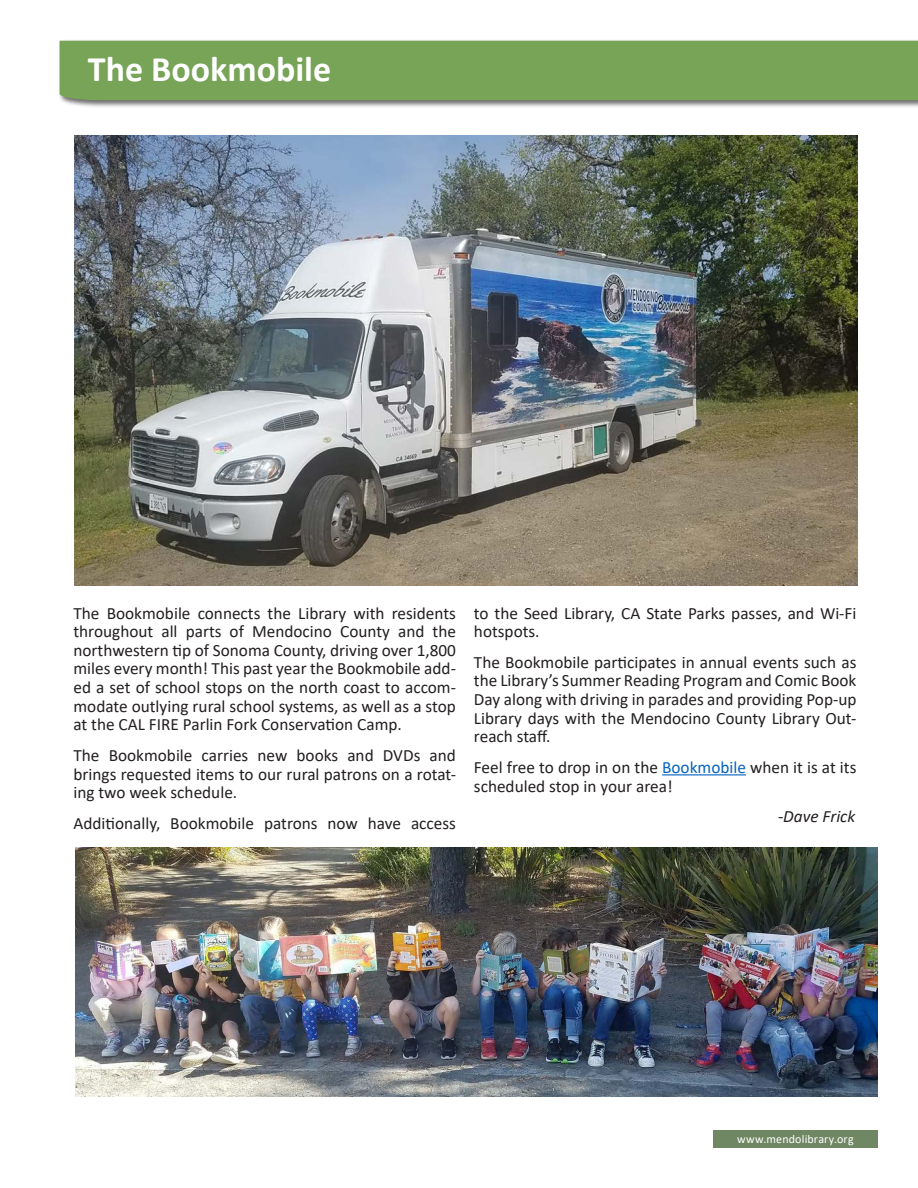
<style>
.page{position:relative;width:918px;height:1188px;background:#fff}
.page>*{position:absolute;margin:0;border:0;box-sizing:border-box;transform-origin:0 0}
._36_Title_gray_Bitte{font:700 36px "Calibri";color:#fff}
.t1{font:17.25px/18.6px "Calibri";color:#231f20;text-align:justify}
.t2{font:italic 17.25px "Calibri";color:#231f20}
._8_Content_gray_C_So{font:12px "Calibri";letter-spacing:.015em;color:#fff}
.s1{color:#0563c1}
</style>
<div class="page">
<hr style="left:662px;top:774px;width:84px;height:1px;background:#0563c1">
<div style="left:58px;top:39px;width:860px;height:69px;background:#231f20;opacity:.75"></div>
<div style="left:60px;top:41px;width:858px;height:59px;background:#77a457"></div>
<img style="left:75px;top:847px;width:803px;height:250px">
<div style="left:713px;top:1130px;width:165px;height:18px;background:#6f8763"></div>
<img style="left:75px;top:135px;width:782px;height:450px">
<p class="_36_Title_gray_Bitte" style="left:88px;top:44px;width:245px">The Bookmobile</p>
<p class="t1" style="left:73px;top:603px;width:384px">The Bookmobile connects the Library with residents throughout all parts of Mendocino County and the northwestern tip of Sonoma County, driving over 1,800 miles every month! This past year the Bookmobile add&shy;ed a set of school stops on the north coast to accom&shy;modate outlying rural school systems, as well as a stop at the CAL FIRE Parlin Fork Conservation Camp.</p>
<p class="t1" style="left:73px;top:745px;width:384px">The Bookmobile carries new books and DVDs and brings requested items to our rural patrons on a rotat&shy;ing two week schedule.</p>
<p class="t1" style="left:73px;top:813px;width:384px">Additionally, Bookmobile patrons now have access</p>
<p class="t1" style="left:474px;top:603px;width:384px">to the Seed Library, CA State Parks passes, and Wi-Fi hotspots.</p>
<p class="t1" style="left:474px;top:652px;width:384px">The Bookmobile participates in annual events such as the Library’s Summer Reading Program and Comic Book Day along with driving in parades and providing Pop-up Library days with the Mendocino County Library Out&shy;reach staff.</p>
<p class="t1" style="left:474px;top:757px;width:384px">Feel free to drop in on the <span class="s1">Bookmobile</span> when it is at its scheduled stop in your area!</p>
<p class="t2" style="left:778px;top:804px;width:79px">-Dave Frick</p>
<p class="_8_Content_gray_C_So" style="left:737px;top:1130px;width:118px">www.mendolibrary.org</p>
</div>
